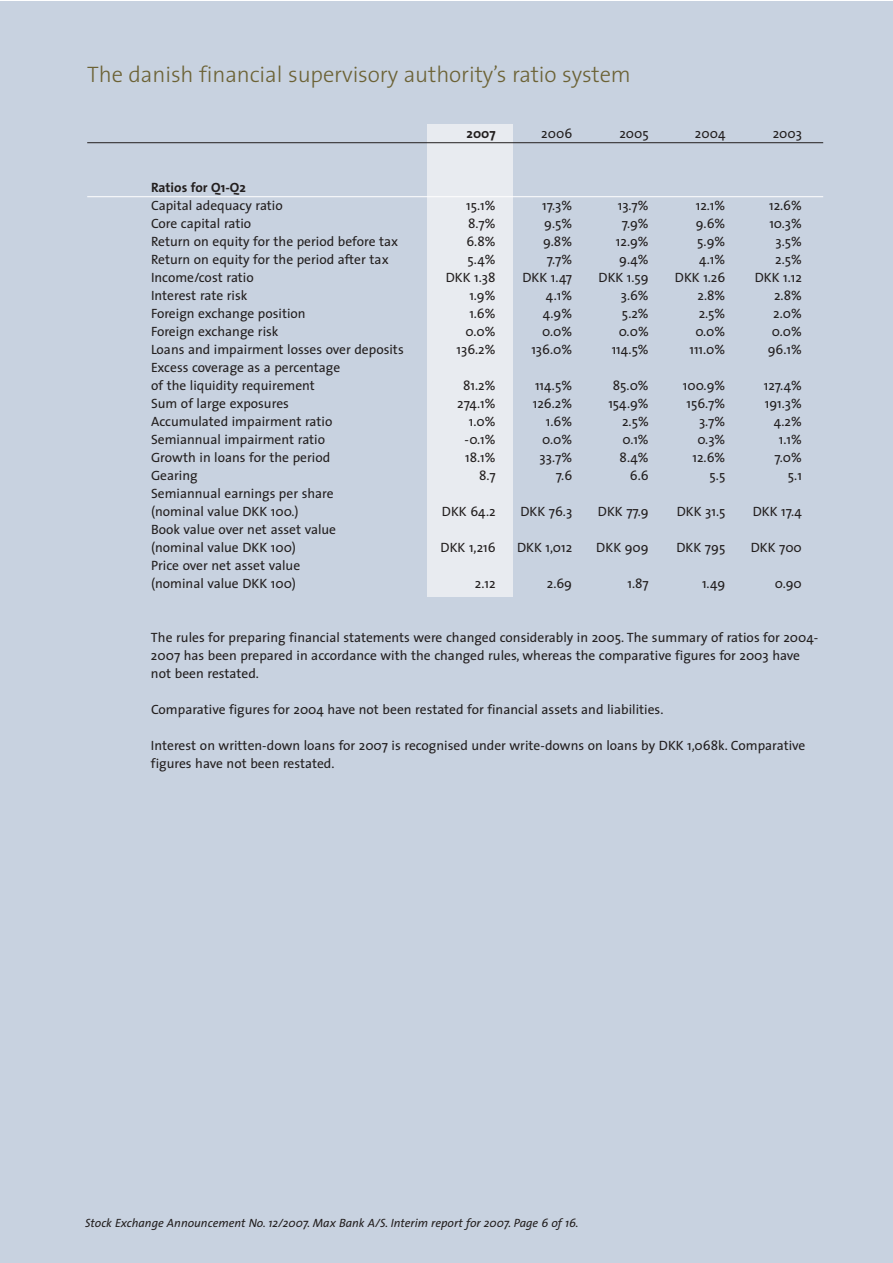
<style>
.page{position:relative;width:893px;height:1263px;background:#fff}
.page>*{position:absolute;margin:0;border:0;box-sizing:border-box;transform-origin:0 0}
.t1{font:300 22.5px "The Sans";letter-spacing:-.005em;color:#6c6235}
.t2{font:13.5px/18px "The Sans";color:#231f1f}
.t3{font:700 13.5px "The Sans";color:#231f1f}
.t4{font:italic 12px "The Sans";color:#231f1f}
</style>
<div class="page">
<div style="left:0;top:2px;width:892px;height:1261px;background:#c8d2e0"></div>
<div style="left:427px;top:124px;width:85px;height:473px;background:#e8ebf0"></div>
<hr style="left:87px;top:142px;width:736px;height:1px;background:#231f1f">
<hr style="left:87px;top:196px;width:736px;height:1px;background:#fff">
<h1 class="t1" style="left:87px;top:66px;width:545px">The danish financial supervisory authority’s ratio system</h1>
<p class="t3" style="left:466px;top:129px;width:31px">2007</p>
<p class="t2" style="left:541px;top:126px;width:32px">2006</p>
<p class="t2" style="left:619px;top:126px;width:31px">2005</p>
<p class="t2" style="left:695px;top:126px;width:32px">2004</p>
<p class="t2" style="left:772px;top:126px;width:31px">2003</p>
<p class="t3" style="left:151px;top:183px;width:96px">Ratios for Q1-Q2</p>
<p class="t2" style="left:151px;top:198px;width:133px">Capital adequacy ratio</p>
<p class="t2" style="left:466px;top:198px;width:31px">15.1%</p>
<p class="t2" style="left:542px;top:198px;width:31px">17.3%</p>
<p class="t2" style="left:618px;top:198px;width:32px">13.7%</p>
<p class="t2" style="left:695px;top:198px;width:31px">12.1%</p>
<p class="t2" style="left:769px;top:198px;width:34px">12.6%</p>
<p class="t2" style="left:151px;top:216px;width:102px">Core capital ratio</p>
<p class="t2" style="left:468px;top:216px;width:29px">8.7%</p>
<p class="t2" style="left:544px;top:216px;width:30px">9.5%</p>
<p class="t2" style="left:621px;top:216px;width:29px">7.9%</p>
<p class="t2" style="left:695px;top:216px;width:31px">9.6%</p>
<p class="t2" style="left:769px;top:216px;width:34px">10.3%</p>
<p class="t2" style="left:151px;top:234px;width:249px">Return on equity for the period before tax</p>
<p class="t2" style="left:466px;top:234px;width:31px">6.8%</p>
<p class="t2" style="left:543px;top:234px;width:31px">9.8%</p>
<p class="t2" style="left:616px;top:234px;width:34px">12.9%</p>
<p class="t2" style="left:697px;top:234px;width:30px">5.9%</p>
<p class="t2" style="left:775px;top:234px;width:28px">3.5%</p>
<p class="t2" style="left:151px;top:252px;width:239px">Return on equity for the period after tax</p>
<p class="t2" style="left:467px;top:252px;width:30px">5.4%</p>
<p class="t2" style="left:546px;top:252px;width:27px">7.7%</p>
<p class="t2" style="left:619px;top:252px;width:31px">9.4%</p>
<p class="t2" style="left:699px;top:252px;width:28px">4.1%</p>
<p class="t2" style="left:775px;top:252px;width:28px">2.5%</p>
<p class="t2" style="left:151px;top:270px;width:104px">Income/cost ratio</p>
<p class="t2" style="left:446px;top:270px;width:51px">DKK 1.38</p>
<p class="t2" style="left:522px;top:270px;width:51px">DKK 1.47</p>
<p class="t2" style="left:598px;top:270px;width:52px">DKK 1.59</p>
<p class="t2" style="left:675px;top:270px;width:52px">DKK 1.26</p>
<p class="t2" style="left:754px;top:270px;width:49px">DKK 1.12</p>
<p class="t2" style="left:151px;top:288px;width:98px">Interest rate risk</p>
<p class="t2" style="left:469px;top:288px;width:28px">1.9%</p>
<p class="t2" style="left:546px;top:288px;width:28px">4.1%</p>
<p class="t2" style="left:620px;top:288px;width:29px">3.6%</p>
<p class="t2" style="left:697px;top:288px;width:29px">2.8%</p>
<p class="t2" style="left:774px;top:288px;width:29px">2.8%</p>
<p class="t2" style="left:151px;top:306px;width:156px">Foreign exchange position</p>
<p class="t2" style="left:469px;top:306px;width:28px">1.6%</p>
<p class="t2" style="left:542px;top:306px;width:31px">4.9%</p>
<p class="t2" style="left:622px;top:306px;width:28px">5.2%</p>
<p class="t2" style="left:698px;top:306px;width:28px">2.5%</p>
<p class="t2" style="left:773px;top:306px;width:30px">2.0%</p>
<p class="t2" style="left:151px;top:324px;width:129px">Foreign exchange risk</p>
<p class="t2" style="left:465px;top:324px;width:31px">0.0%</p>
<p class="t2" style="left:542px;top:324px;width:31px">0.0%</p>
<p class="t2" style="left:618px;top:324px;width:31px">0.0%</p>
<p class="t2" style="left:695px;top:324px;width:31px">0.0%</p>
<p class="t2" style="left:772px;top:324px;width:31px">0.0%</p>
<p class="t2" style="left:151px;top:342px;width:254px">Loans and impairment losses over deposits</p>
<p class="t2" style="left:456px;top:342px;width:41px">136.2%</p>
<p class="t2" style="left:531px;top:342px;width:42px">136.0%</p>
<p class="t2" style="left:611px;top:342px;width:39px">114.5%</p>
<p class="t2" style="left:689px;top:342px;width:37px">111.0%</p>
<p class="t2" style="left:767px;top:342px;width:36px">96.1%</p>
<p class="t2" style="left:151px;top:360px;width:191px">Excess coverage as a percentage of the liquidity requirement</p>
<p class="t2" style="left:463px;top:378px;width:34px">81.2%</p>
<p class="t2" style="left:535px;top:378px;width:39px">114.5%</p>
<p class="t2" style="left:612px;top:378px;width:38px">85.0%</p>
<p class="t2" style="left:683px;top:378px;width:44px">100.9%</p>
<p class="t2" style="left:763px;top:378px;width:40px">127.4%</p>
<p class="t2" style="left:151px;top:396px;width:139px">Sum of large exposures</p>
<p class="t2" style="left:457px;top:396px;width:40px">274.1%</p>
<p class="t2" style="left:533px;top:396px;width:41px">126.2%</p>
<p class="t2" style="left:608px;top:396px;width:42px">154.9%</p>
<p class="t2" style="left:686px;top:396px;width:40px">156.7%</p>
<p class="t2" style="left:764px;top:396px;width:39px">191.3%</p>
<p class="t2" style="left:151px;top:414px;width:183px">Accumulated impairment ratio</p>
<p class="t2" style="left:469px;top:414px;width:28px">1.0%</p>
<p class="t2" style="left:546px;top:414px;width:28px">1.6%</p>
<p class="t2" style="left:622px;top:414px;width:28px">2.5%</p>
<p class="t2" style="left:699px;top:414px;width:28px">3.7%</p>
<p class="t2" style="left:773px;top:414px;width:30px">4.2%</p>
<p class="t2" style="left:151px;top:432px;width:175px">Semiannual impairment ratio</p>
<p class="t2" style="left:464px;top:432px;width:32px">-0.1%</p>
<p class="t2" style="left:542px;top:432px;width:31px">0.0%</p>
<p class="t2" style="left:622px;top:432px;width:28px">0.1%</p>
<p class="t2" style="left:697px;top:432px;width:29px">0.3%</p>
<p class="t2" style="left:779px;top:432px;width:24px">1.1%</p>
<p class="t2" style="left:151px;top:450px;width:181px">Growth in loans for the period</p>
<p class="t2" style="left:465px;top:450px;width:32px">18.1%</p>
<p class="t2" style="left:539px;top:450px;width:34px">33.7%</p>
<p class="t2" style="left:619px;top:450px;width:31px">8.4%</p>
<p class="t2" style="left:692px;top:450px;width:34px">12.6%</p>
<p class="t2" style="left:774px;top:450px;width:29px">7.0%</p>
<p class="t2" style="left:151px;top:468px;width:48px">Gearing</p>
<p class="t2" style="left:479px;top:468px;width:18px">8.7</p>
<p class="t2" style="left:556px;top:468px;width:18px">7.6</p>
<p class="t2" style="left:630px;top:468px;width:20px">6.6</p>
<p class="t2" style="left:709px;top:468px;width:17px">5.5</p>
<p class="t2" style="left:787px;top:468px;width:16px">5.1</p>
<p class="t2" style="left:151px;top:486px;width:184px">Semiannual earnings per share (nominal value DKK 100.)</p>
<p class="t2" style="left:442px;top:504px;width:55px">DKK 64.2</p>
<p class="t2" style="left:520px;top:504px;width:53px">DKK 76.3</p>
<p class="t2" style="left:598px;top:504px;width:52px">DKK 77.9</p>
<p class="t2" style="left:676px;top:504px;width:50px">DKK 31.5</p>
<p class="t2" style="left:752px;top:504px;width:51px">DKK 17.4</p>
<p class="t2" style="left:151px;top:522px;width:187px">Book value over net asset value (nominal value DKK 100)</p>
<p class="t2" style="left:151px;top:558px;width:151px">Price over net asset value (nominal value DKK 100)</p>
<p class="t2" style="left:440px;top:540px;width:56px">DKK 1,216</p>
<p class="t2" style="left:517px;top:540px;width:57px">DKK 1,012</p>
<p class="t2" style="left:596px;top:540px;width:54px">DKK 909</p>
<p class="t2" style="left:676px;top:540px;width:50px">DKK 795</p>
<p class="t2" style="left:750px;top:540px;width:53px">DKK 700</p>
<p class="t2" style="left:475px;top:576px;width:22px">2.12</p>
<p class="t2" style="left:547px;top:576px;width:27px">2.69</p>
<p class="t2" style="left:627px;top:576px;width:23px">1.87</p>
<p class="t2" style="left:702px;top:576px;width:25px">1.49</p>
<p class="t2" style="left:774px;top:576px;width:29px">0.90</p>
<p class="t2" style="left:151px;top:630px;width:668px">The rules for preparing financial statements were changed considerably in 2005. The summary of ratios for 2004-<br>2007 has been prepared in accordance with the changed rules, whereas the comparative figures for 2003 have not been restated.</p>
<p class="t2" style="left:151px;top:702px;width:514px">Comparative figures for 2004 have not been restated for financial assets and liabilities.</p>
<p class="t2" style="left:151px;top:738px;width:656px">Interest on written-down loans for 2007 is recognised under write-downs on loans by DKK 1,068k. Comparative figures have not been restated.</p>
<p class="t4" style="left:85px;top:1218px;width:495px">Stock Exchange Announcement No. 12/2007. Max Bank A/S. Interim report for 2007. Page 6 of 16.</p>
</div>
